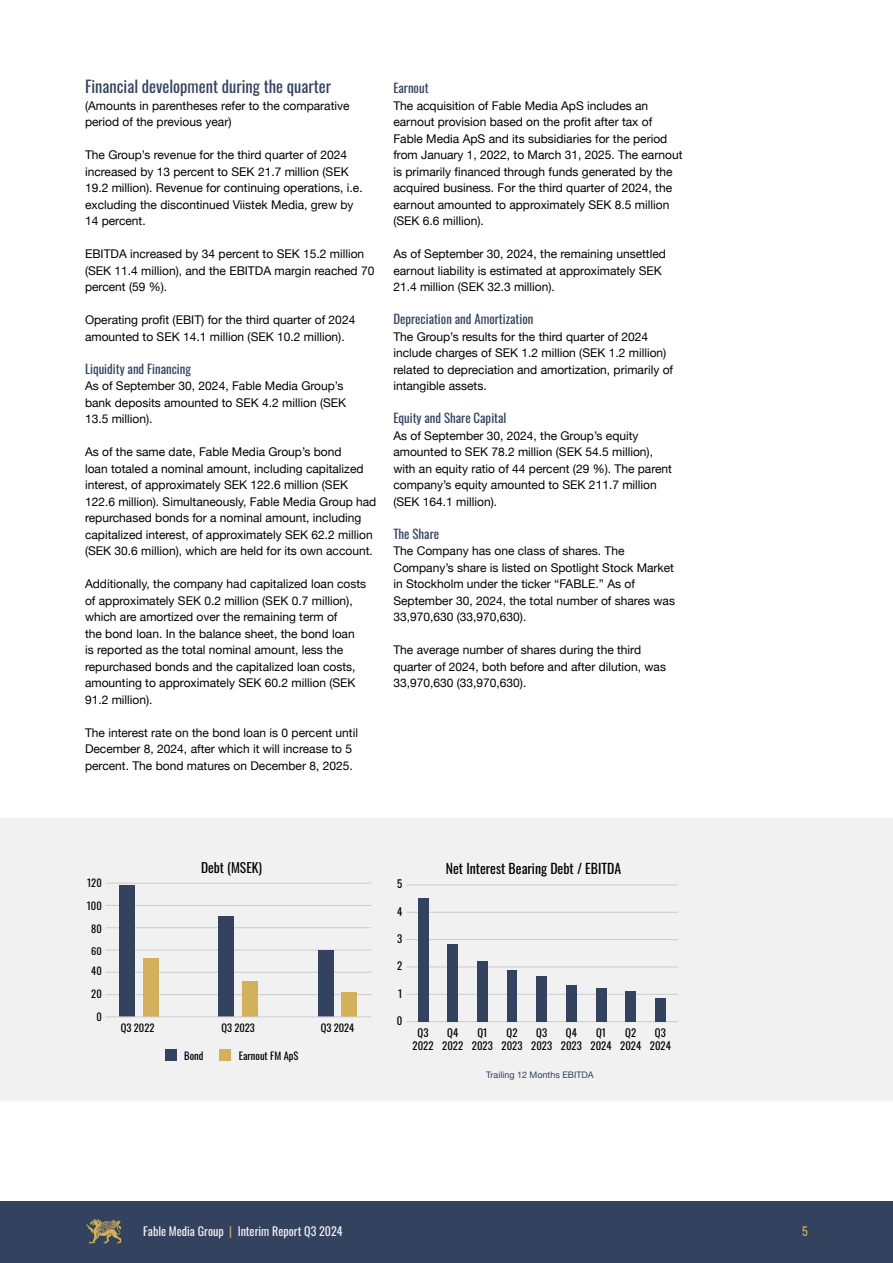
<style>
.page{position:relative;width:893px;height:1263px;background:#fff}
.page>*{position:absolute;margin:0;border:0;box-sizing:border-box;transform-origin:0 0}
.t1{font:16.5px "Oswald";color:#33425f}
.t2{font:13.8px "Oswald";color:#000}
.t3{font:13.5px "Oswald";color:#000}
.t4{font:12.75px "Oswald";color:#33425f}
.t5{font:12px/16.5px "Helvetica Neue";color:#000}
.t6{font:12px "Oswald";color:#f1f1f1}
.t7{font:12px "Oswald";color:#d3b15c}
.t8{font:10.65px/12.9px "Oswald";color:#000;text-align:center}
.t9{font:10.5px/22.8px "Oswald";color:#000;text-align:center}
.t10{font:9.6px "Oswald";color:#000;scale:1.09 1}
.t11{font:9px "Helvetica Neue";color:#33425f}
.s1{color:#d3b15c}
</style>
<div class="page">
<div style="left:0;top:818px;width:893px;height:282px;background:#f1f1f1"></div>
<hr style="left:406px;top:884px;width:272px;height:1px;background:#ccc">
<hr style="left:406px;top:912px;width:272px;height:1px;background:#ccc">
<hr style="left:406px;top:939px;width:272px;height:1px;background:#ccc">
<hr style="left:406px;top:966px;width:272px;height:1px;background:#ccc">
<hr style="left:406px;top:994px;width:272px;height:1px;background:#ccc">
<hr style="left:406px;top:1021px;width:272px;height:1px;background:#ccc">
<div style="left:655px;top:998px;width:11px;height:24px;background:#33425f"></div>
<div style="left:625px;top:992px;width:11px;height:30px;background:#33425f"></div>
<div style="left:596px;top:988px;width:10px;height:34px;background:#33425f"></div>
<div style="left:566px;top:985px;width:11px;height:37px;background:#33425f"></div>
<div style="left:536px;top:976px;width:11px;height:46px;background:#33425f"></div>
<div style="left:507px;top:970px;width:10px;height:52px;background:#33425f"></div>
<div style="left:477px;top:961px;width:11px;height:61px;background:#33425f"></div>
<div style="left:447px;top:944px;width:11px;height:78px;background:#33425f"></div>
<div style="left:418px;top:899px;width:10px;height:123px;background:#33425f"></div>
<hr style="left:106px;top:883px;width:265px;height:1px;background:#ccc">
<hr style="left:106px;top:905px;width:265px;height:1px;background:#ccc">
<hr style="left:106px;top:927px;width:265px;height:1px;background:#ccc">
<hr style="left:106px;top:949px;width:265px;height:1px;background:#ccc">
<hr style="left:106px;top:972px;width:265px;height:1px;background:#ccc">
<hr style="left:106px;top:994px;width:265px;height:1px;background:#ccc">
<div style="left:119px;top:885px;width:16px;height:132px;background:#33425f"></div>
<div style="left:143px;top:958px;width:15px;height:59px;background:#d3b15c"></div>
<div style="left:219px;top:916px;width:15px;height:101px;background:#33425f"></div>
<div style="left:242px;top:981px;width:16px;height:36px;background:#d3b15c"></div>
<div style="left:318px;top:950px;width:15px;height:67px;background:#33425f"></div>
<div style="left:342px;top:993px;width:15px;height:24px;background:#d3b15c"></div>
<hr style="left:106px;top:1016px;width:265px;height:1px;background:#ccc">
<div style="left:165px;top:1049px;width:12px;height:12px;background:#33425f"></div>
<div style="left:219px;top:1049px;width:12px;height:12px;background:#d3b15c"></div>
<div style="left:0;top:1202px;width:893px;height:61px;background:#33425f"></div>
<img style="left:86px;top:1219px;width:36px;height:25px">
<h1 class="t1" style="left:85px;top:72px;width:248px">Financial development during the quarter</h1>
<p class="t5" style="left:85px;top:98px;width:266px">(Amounts in parentheses refer to the comparative period of the previous year)</p>
<p class="t5" style="left:85px;top:147px;width:279px">The Group’s revenue for the third quarter of 2024 increased by 13 percent to SEK 21.7 million (SEK 19.2 million). Revenue for continuing operations, i.e. excluding the discontinued Viistek Media, grew by 14 percent.</p>
<p class="t5" style="left:85px;top:246px;width:291px">EBITDA increased by 34 percent to SEK 15.2 million (SEK 11.4 million), and the EBITDA margin reached 70 percent (59 %).</p>
<p class="t5" style="left:85px;top:312px;width:272px">Operating profit (EBIT) for the third quarter of 2024 amounted to SEK 14.1 million (SEK 10.2 million).</p>
<p class="t4" style="left:85px;top:357px;width:107px">Liquidity and Financing</p>
<p class="t5" style="left:85px;top:378px;width:263px">As of September 30, 2024, Fable Media Group’s bank deposits amounted to SEK 4.2 million (SEK<br>13.5 million).</p>
<p class="t5" style="left:85px;top:444px;width:293px">As of the same date, Fable Media Group’s bond<br>loan totaled a nominal amount, including capitalized interest, of approximately SEK 122.6 million (SEK 122.6 million). Simultaneously, Fable Media Group had repurchased bonds for a nominal amount, including capitalized interest, of approximately SEK 62.2 million (SEK 30.6 million), which are held for its own account.</p>
<p class="t5" style="left:85px;top:576px;width:283px">Additionally, the company had capitalized loan costs of approximately SEK 0.2 million (SEK 0.7 million), which are amortized over the remaining term of<br>the bond loan. In the balance sheet, the bond loan is reported as the total nominal amount, less the repurchased bonds and the capitalized loan costs, amounting to approximately SEK 60.2 million (SEK 91.2 million).</p>
<p class="t5" style="left:85px;top:725px;width:274px">The interest rate on the bond loan is 0 percent until<br>December 8, 2024, after which it will increase to 5 percent. The bond matures on December 8, 2025.</p>
<p class="t4" style="left:393px;top:76px;width:37px">Earnout</p>
<p class="t5" style="left:393px;top:98px;width:291px">The acquisition of Fable Media ApS includes an earnout provision based on the profit after tax of Fable Media ApS and its subsidiaries for the period from January 1, 2022, to March 31, 2025. The earnout is primarily financed through funds generated by the acquired business. For the third quarter of 2024, the earnout amounted to approximately SEK 8.5 million (SEK 6.6 million).</p>
<p class="t5" style="left:393px;top:246px;width:274px">As of September 30, 2024, the remaining unsettled earnout liability is estimated at approximately SEK<br>21.4 million (SEK 32.3 million).</p>
<p class="t4" style="left:393px;top:307px;width:142px">Depreciation and Amortization</p>
<p class="t5" style="left:393px;top:329px;width:281px">The Group’s results for the third quarter of 2024 include charges of SEK 1.2 million (SEK 1.2 million) related to depreciation and amortization, primarily of intangible assets.</p>
<p class="t4" style="left:393px;top:406px;width:115px">Equity and Share Capital</p>
<p class="t5" style="left:393px;top:428px;width:280px">As of September 30, 2024, the Group’s equity amounted to SEK 78.2 million (SEK 54.5 million), with an equity ratio of 44 percent (29 %). The parent company’s equity amounted to SEK 211.7 million (SEK 164.1 million).</p>
<p class="t4" style="left:393px;top:522px;width:47px">The Share</p>
<p class="t5" style="left:393px;top:543px;width:283px">The Company has one class of shares. The Company’s share is listed on Spotlight Stock Market in Stockholm under the ticker “FABLE.” As of September 30, 2024, the total number of shares was 33,970,630 (33,970,630).</p>
<p class="t5" style="left:393px;top:642px;width:274px">The average number of shares during the third quarter of 2024, both before and after dilution, was<br>33,970,630 (33,970,630).</p>
<p class="t9" style="left:87px;top:870px;width:16px">120<br>100<br>80</p>
<p class="t10" style="left:91px;top:942px;width:11px">60</p>
<p class="t9" style="left:91px;top:958px;width:12px">40<br>20<br>0</p>
<p class="t3" style="left:201px;top:855px;width:62px">Debt (MSEK)</p>
<p class="t9" style="left:121px;top:1015px;width:35px">Q3 2022</p>
<p class="t9" style="left:221px;top:1015px;width:35px">Q3 2023</p>
<p class="t9" style="left:321px;top:1015px;width:35px">Q3 2024</p>
<p class="t9" style="left:184px;top:1043px;width:21px">Bond</p>
<p class="t9" style="left:239px;top:1043px;width:61px">Earnout FM ApS</p>
<p class="t8" style="left:397px;top:876px;width:7px">5</p>
<p class="t8" style="left:397px;top:904px;width:7px">4</p>
<p class="t8" style="left:397px;top:931px;width:7px">3</p>
<p class="t8" style="left:397px;top:958px;width:7px">2</p>
<p class="t8" style="left:398px;top:986px;width:6px">1</p>
<p class="t8" style="left:397px;top:1013px;width:7px">0</p>
<p class="t2" style="left:446px;top:856px;width:177px">Net Interest Bearing Debt / EBITDA</p>
<p class="t8" style="left:413px;top:1025px;width:22px">Q3<br>2022</p>
<p class="t8" style="left:442px;top:1025px;width:22px">Q4<br>2022</p>
<p class="t8" style="left:472px;top:1025px;width:22px">Q1<br>2023</p>
<p class="t8" style="left:502px;top:1025px;width:22px">Q2<br>2023</p>
<p class="t8" style="left:531px;top:1025px;width:22px">Q3<br>2023</p>
<p class="t8" style="left:561px;top:1025px;width:22px">Q4<br>2023</p>
<p class="t8" style="left:591px;top:1025px;width:22px">Q1<br>2024</p>
<p class="t8" style="left:620px;top:1025px;width:22px">Q2<br>2024</p>
<p class="t8" style="left:650px;top:1025px;width:22px">Q3<br>2024</p>
<p class="t11" style="left:486px;top:1068px;width:109px">Trailing 12 Months EBITDA</p>
<p class="t6" style="left:143px;top:1220px;width:201px">Fable Media Group <span class="s1">|</span> Interim Report Q3 2024</p>
<p class="t7" style="left:802px;top:1221px;width:7px">5</p>
</div>
